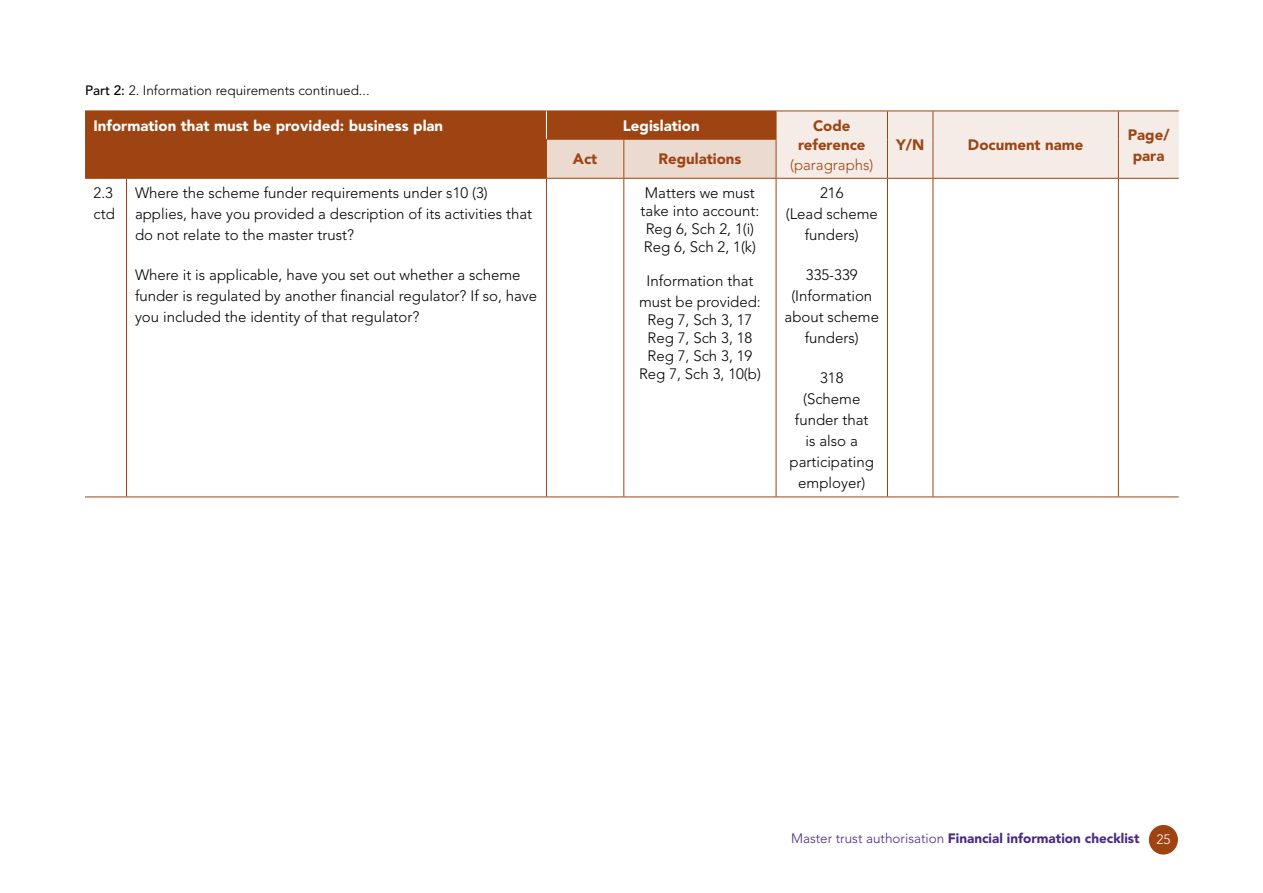
<style>
.page{position:relative;width:1263px;height:893px;background:#fff}
.page>*{position:absolute;margin:0;border:0;box-sizing:border-box;transform-origin:0 0}
.t1{font:300 15px/21px "Avenir LT Std";color:#000;text-align:center}
.t2{font:900 15px "Avenir LT Std";color:#fff}
.t3{font:900 15px/19.5px "Avenir LT Std";color:#9d4412;text-align:center}
.t4{font:300 15px "Avenir LT Std";color:#9d4412}
.t5{font:900 13.5px "Avenir LT Std";color:#482a87}
.t6{font:300 13.5px "Avenir LT Std";color:#000}
.s1{font-weight:500}
.s2{font-weight:300}
.s3{font-weight:300;color:#fff}
</style>
<div class="page">
<div style="left:1149px;top:825px;width:29px;height:29px;background:#9d4412;border-radius:50%"></div>
<div style="left:85px;top:112px;width:461px;height:66px;background:#9d4412"></div>
<hr style="left:546px;top:178px;width:78px;height:1px;background:#9d4412">
<hr style="left:624px;top:178px;width:152px;height:1px;background:#9d4412">
<hr style="left:623px;top:179px;width:1px;height:318px;background:#9d4412">
<hr style="left:776px;top:178px;width:111px;height:1px;background:#9d4412">
<hr style="left:776px;top:179px;width:1px;height:318px;background:#9d4412">
<hr style="left:776px;top:497px;width:111px;height:1px;background:#9d4412">
<hr style="left:887px;top:178px;width:46px;height:1px;background:#9d4412">
<hr style="left:887px;top:179px;width:1px;height:318px;background:#9d4412">
<hr style="left:1118px;top:178px;width:61px;height:1px;background:#9d4412">
<hr style="left:887px;top:497px;width:46px;height:1px;background:#9d4412">
<hr style="left:1118px;top:497px;width:61px;height:1px;background:#9d4412">
<hr style="left:85px;top:111px;width:41px;height:1px;background:#9d4412">
<hr style="left:126px;top:111px;width:420px;height:1px;background:#9d4412">
<hr style="left:85px;top:178px;width:41px;height:1px;background:#9d4412">
<hr style="left:126px;top:178px;width:420px;height:1px;background:#9d4412">
<hr style="left:126px;top:179px;width:1px;height:318px;background:#9d4412">
<hr style="left:546px;top:179px;width:1px;height:318px;background:#9d4412">
<hr style="left:85px;top:497px;width:41px;height:1px;background:#9d4412">
<hr style="left:126px;top:497px;width:420px;height:1px;background:#9d4412">
<hr style="left:546px;top:497px;width:78px;height:1px;background:#9d4412">
<hr style="left:624px;top:497px;width:152px;height:1px;background:#9d4412">
<svg style="left:546px;top:111px;width:633px;height:67px"></svg>
<hr style="left:933px;top:139px;width:1px;height:39px;background:#9d4412">
<hr style="left:1118px;top:139px;width:1px;height:39px;background:#9d4412">
<hr style="left:933px;top:178px;width:185px;height:1px;background:#9d4412">
<hr style="left:933px;top:179px;width:1px;height:318px;background:#9d4412">
<hr style="left:1118px;top:179px;width:1px;height:318px;background:#9d4412">
<hr style="left:933px;top:497px;width:185px;height:1px;background:#9d4412">
<p class="t6" style="left:85px;top:83px;width:286px"><span class="s1">Part 2:</span> 2. Information requirements continued...</p>
<p class="t2" style="left:94px;top:116px;width:351px">Information that must be provided: business plan</p>
<p class="t2" style="left:623px;top:116px;width:78px">Legislation</p>
<p class="t3" style="left:798px;top:116px;width:69px">Code reference</p>
<p class="t4" style="left:790px;top:156px;width:85px">(paragraphs)</p>
<p class="t3" style="left:1128px;top:125px;width:43px">Page/</p>
<p class="t3" style="left:896px;top:135px;width:30px">Y/N</p>
<p class="t3" style="left:968px;top:135px;width:117px">Document name</p>
<p class="t3" style="left:573px;top:149px;width:26px">Act</p>
<p class="t3" style="left:658px;top:149px;width:85px">Regulations</p>
<p class="t3" style="left:1133px;top:146px;width:33px">para</p>
<p class="t1" style="left:94px;top:183px;width:23px;text-align:left">2.3 ctd</p>
<p class="t1" style="left:135px;top:183px;width:399px;text-align:left">Where the scheme funder requirements under s10 (3) applies, have you provided a description of its activities that do not relate to the master trust?</p>
<p class="t1" style="left:135px;top:265px;width:404px;text-align:left">Where it is applicable, have you set out whether a scheme funder is regulated by another financial regulator? If so, have you included the identity of that regulator?</p>
<p class="t1" style="left:641px;top:184px;width:120px;line-height:18px">Matters we must take into account:<br>Reg 6, Sch 2, 1(i)<br>Reg 6, Sch 2, 1(k)</p>
<p class="t1" style="left:639px;top:270px;width:123px">Information that must be provided:</p>
<p class="t1" style="left:639px;top:311px;width:123px;line-height:18px">Reg 7, Sch 3, 17<br>Reg 7, Sch 3, 18<br>Reg 7, Sch 3, 19<br>Reg 7, Sch 3, 10(b)</p>
<p class="t1" style="left:786px;top:183px;width:93px">216<br>(Lead scheme funders)</p>
<p class="t1" style="left:785px;top:265px;width:96px">335-339 (Information about scheme funders)</p>
<p class="t1" style="left:789px;top:368px;width:86px">318 (Scheme funder that is also a participating employer)</p>
<p class="t5" style="left:791px;top:830px;width:381px"><span class="s2">Master trust authorisation</span> Financial information checklist <span class="s3">25</span></p>
</div>
